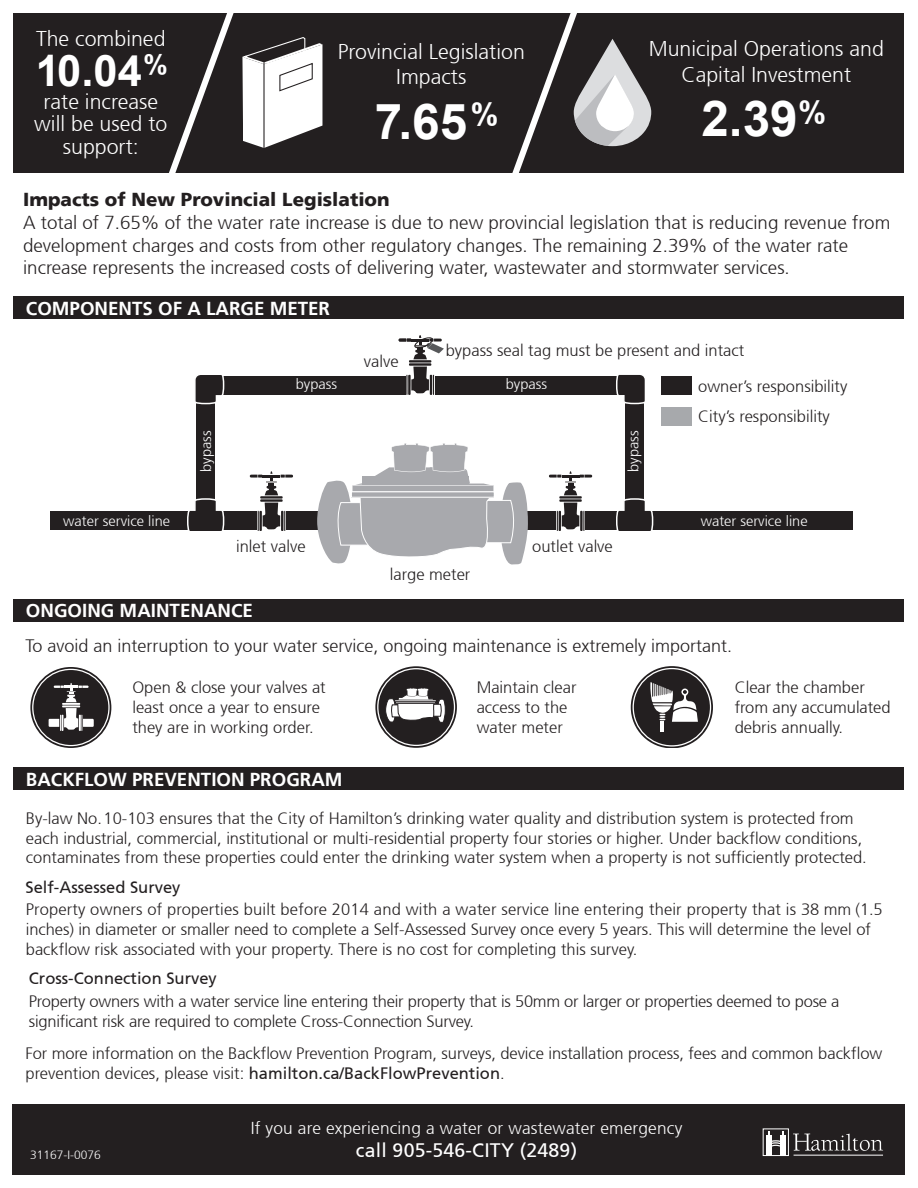
<style>
.page{position:relative;width:918px;height:1188px;background:#fff}
.page>*{position:absolute;margin:0;border:0;box-sizing:border-box;transform-origin:0 0}
.t1{font:700 49.5px "Arial";color:#fff}
.t2{font:700 43.5px "Arial";color:#fff}
.t3{font:300 21.3px/25.7px "Frutiger 45";color:#fff;text-align:center}
.t4{font:19.5px "Frutiger 55 Roman";letter-spacing:.01em;color:#fff}
.t5{font:300 18.75px/22.5px "Frutiger 45";color:#231f20}
.t6{font:700 18.75px "Frutiger 65";color:#fff}
.t7{font:900 18.75px "Frutiger 75";color:#231f20}
.t8{font:300 18px "Frutiger 45";color:#231f20}
.t9{font:300 17.25px "Frutiger 45";letter-spacing:.01em;color:#fff}
.t10{font:300 16.5px/19.8px "Frutiger 45";color:#231f20}
.t11{font:16.5px "Frutiger 55 Roman";color:#231f20}
.t12{font:300 14.55px "Frutiger 45";color:#fff}
.t13{font:300 12px "Frutiger 45";color:#fff}
.s1{font-family:"Frutiger 55 Roman";font-weight:400}
</style>
<div class="page">
<div style="left:14px;top:599px;width:890px;height:22px;background:#231f20"></div>
<div style="left:14px;top:768px;width:890px;height:22px;background:#231f20"></div>
<div style="left:13px;top:1104px;width:892px;height:71px;background:#231f20"></div>
<div style="left:763px;top:1129px;width:26px;height:27px;border:1px solid #fff"></div>
<hr style="left:768px;top:1131px;width:2px;height:25px;background:#fff">
<hr style="left:782px;top:1131px;width:2px;height:25px;background:#fff">
<hr style="left:784px;top:1135px;width:2px;height:21px;background:#fff">
<svg style="left:766px;top:1135px;width:16px;height:21px"></svg>
<svg style="left:793px;top:1134px;width:90px;height:17px"></svg>
<hr style="left:794px;top:1155px;width:89px;height:1px;background:#fff">
<div style="left:14px;top:296px;width:890px;height:23px;background:#231f20"></div>
<div style="left:504px;top:512px;width:52px;height:18px;background:#231f20"></div>
<div style="left:586px;top:512px;width:267px;height:18px;background:#231f20"></div>
<div style="left:218px;top:376px;width:187px;height:18px;background:#231f20"></div>
<div style="left:435px;top:376px;width:185px;height:18px;background:#231f20"></div>
<div style="left:625px;top:394px;width:19px;height:136px;background:#231f20"></div>
<div style="left:196px;top:395px;width:19px;height:135px;background:#231f20"></div>
<div style="left:286px;top:512px;width:50px;height:18px;background:#231f20"></div>
<div style="left:50px;top:512px;width:207px;height:18px;background:#231f20"></div>
<svg style="left:549px;top:471px;width:43px;height:60px"></svg>
<svg style="left:250px;top:471px;width:43px;height:60px"></svg>
<svg style="left:317px;top:443px;width:211px;height:122px"></svg>
<div style="left:351px;top:492px;width:143px;height:5px;background:#a8a9ad"></div>
<div style="left:351px;top:492px;width:144px;height:6px;border:1px solid #fff"></div>
<svg style="left:195px;top:375px;width:30px;height:30px"></svg>
<svg style="left:615px;top:374px;width:30px;height:31px"></svg>
<svg style="left:186px;top:498px;width:39px;height:33px"></svg>
<svg style="left:615px;top:498px;width:39px;height:33px"></svg>
<div style="left:662px;top:376px;width:30px;height:19px;background:#231f20"></div>
<div style="left:662px;top:408px;width:30px;height:18px;background:#a7a9ac"></div>
<svg style="left:399px;top:335px;width:45px;height:60px"></svg>
<svg style="left:631px;top:666px;width:82px;height:82px"></svg>
<div style="left:633px;top:669px;width:78px;height:77px;background:#231f20;border-radius:50%"></div>
<div style="left:633px;top:668px;width:78px;height:79px;border:1px solid #fff;border-radius:50%"></div>
<hr style="left:660px;top:721px;width:4px;height:11px;background:#fff">
<svg style="left:650px;top:682px;width:48px;height:40px"></svg>
<svg style="left:375px;top:666px;width:82px;height:82px"></svg>
<div style="left:378px;top:669px;width:77px;height:76px;background:#231f20;border-radius:50%"></div>
<div style="left:377px;top:668px;width:78px;height:78px;border:1px solid #fff;border-radius:50%"></div>
<svg style="left:385px;top:688px;width:61px;height:35px"></svg>
<div style="left:395px;top:702px;width:41px;height:2px;border:1px solid #231f20"></div>
<svg style="left:30px;top:667px;width:81px;height:81px"></svg>
<div style="left:33px;top:669px;width:76px;height:77px;background:#231f20;border-radius:50%"></div>
<div style="left:32px;top:669px;width:78px;height:77px;border:1px solid #fff;border-radius:50%"></div>
<svg style="left:49px;top:683px;width:45px;height:48px"></svg>
<div style="left:14px;top:13px;width:890px;height:160px;background:#231f20"></div>
<svg style="left:512px;top:13px;width:139px;height:160px"></svg>
<svg style="left:169px;top:13px;width:65px;height:160px"></svg>
<svg style="left:242px;top:37px;width:80px;height:111px"></svg>
<p class="t3" style="left:36px;top:26px;width:131px">The combined</p>
<h2 class="t2" style="left:36px;top:40px;width:134px">10.04<sup>%</sup></h2>
<p class="t3" style="left:34px;top:91px;width:135px;line-height:22.5px">rate increase will be used to support:</p>
<p class="t3" style="left:338px;top:39px;width:189px">Provincial Legislation<br>Impacts</p>
<h1 class="t1" style="left:375px;top:87px;width:125px">7.65<sup>%</sup></h1>
<p class="t3" style="left:649px;top:36px;width:237px">Municipal Operations and<br>Capital Investment</p>
<h1 class="t1" style="left:701px;top:84px;width:126px">2.39<sup>%</sup></h1>
<p class="t7" style="left:23px;top:188px;width:368px">Impacts of New Provincial Legislation</p>
<p class="t5" style="left:23px;top:212px;width:869px">A total of 7.65% of the water rate increase is due to new provincial legislation that is reducing revenue from development charges and costs from other regulatory changes. The remaining 2.39% of the water rate increase represents the increased costs of delivering water, wastewater and stormwater services.</p>
<p class="t6" style="left:26px;top:297px;width:306px">COMPONENTS OF A LARGE METER</p>
<p class="t12" style="left:296px;top:376px;width:43px">bypass</p>
<p class="t10" style="left:364px;top:352px;width:36px">valve</p>
<p class="t10" style="left:698px;top:332px;width:151px;line-height:36px;text-indent:-252px">bypass seal tag must be present and intact<br>owner’s responsibility</p>
<p class="t10" style="left:698px;top:407px;width:133px">City’s responsibility</p>
<p class="t12" style="left:506px;top:376px;width:43px">bypass</p>
<p class="t12" style="left:198px;top:472px;width:43px;rotate:-90deg">bypass</p>
<p class="t12" style="left:625px;top:472px;width:43px;rotate:-90deg">bypass</p>
<p class="t12" style="left:63px;top:513px;width:108px">water service line</p>
<p class="t12" style="left:701px;top:513px;width:108px">water service line</p>
<p class="t10" style="left:236px;top:537px;width:71px">inlet valve</p>
<p class="t6" style="left:26px;top:600px;width:229px">ONGOING MAINTENANCE</p>
<p class="t10" style="left:390px;top:565px;width:82px">large meter</p>
<p class="t10" style="left:532px;top:537px;width:82px">outlet valve</p>
<p class="t8" style="left:26px;top:636px;width:708px">To avoid an interruption to your water service, ongoing maintenance is extremely important.</p>
<p class="t10" style="left:132px;top:678px;width:195px">Open &amp; close your valves at least once a year to ensure they are in working order.</p>
<p class="t6" style="left:26px;top:769px;width:318px">BACKFLOW PREVENTION PROGRAM</p>
<p class="t10" style="left:477px;top:678px;width:101px">Maintain clear access to the water meter</p>
<p class="t10" style="left:735px;top:678px;width:157px">Clear the chamber from any accumulated debris annually.</p>
<p class="t10" style="left:26px;top:808px;width:842px">By-law No.10-103 ensures that the City of Hamilton’s drinking water quality and distribution system is protected from each industrial, commercial, institutional or multi-residential property four stories or higher. Under backflow conditions, contaminates from these properties could enter the drinking water system when a property is not sufficiently protected.</p>
<p class="t11" style="left:26px;top:877px;width:156px">Self-Assessed Survey</p>
<p class="t10" style="left:26px;top:900px;width:858px">Property owners of properties built before 2014 and with a water service line entering their property that is 38 mm (1.5 inches) in diameter or smaller need to complete a Self-Assessed Survey once every 5 years. This will determine the level of backflow risk associated with your property. There is no cost for completing this survey.</p>
<p class="t11" style="left:29px;top:969px;width:189px">Cross-Connection Survey</p>
<p class="t10" style="left:29px;top:992px;width:812px">Property owners with a water service line entering their property that is 50mm or larger or properties deemed to pose a significant risk are required to complete Cross-Connection Survey.</p>
<p class="t10" style="left:26px;top:1044px;width:858px">For more information on the Backflow Prevention Program, surveys, device installation process, fees and common backflow prevention devices, please visit: <span class="s1">hamilton.ca/BackFlowPrevention</span>.</p>
<p class="t13" style="left:30px;top:1148px;width:72px">31167-I-0076</p>
<p class="t9" style="left:251px;top:1118px;width:433px">If you are experiencing a water or wastewater emergency</p>
<p class="t4" style="left:356px;top:1139px;width:223px">call 905-546-CITY (2489)</p>
</div>
